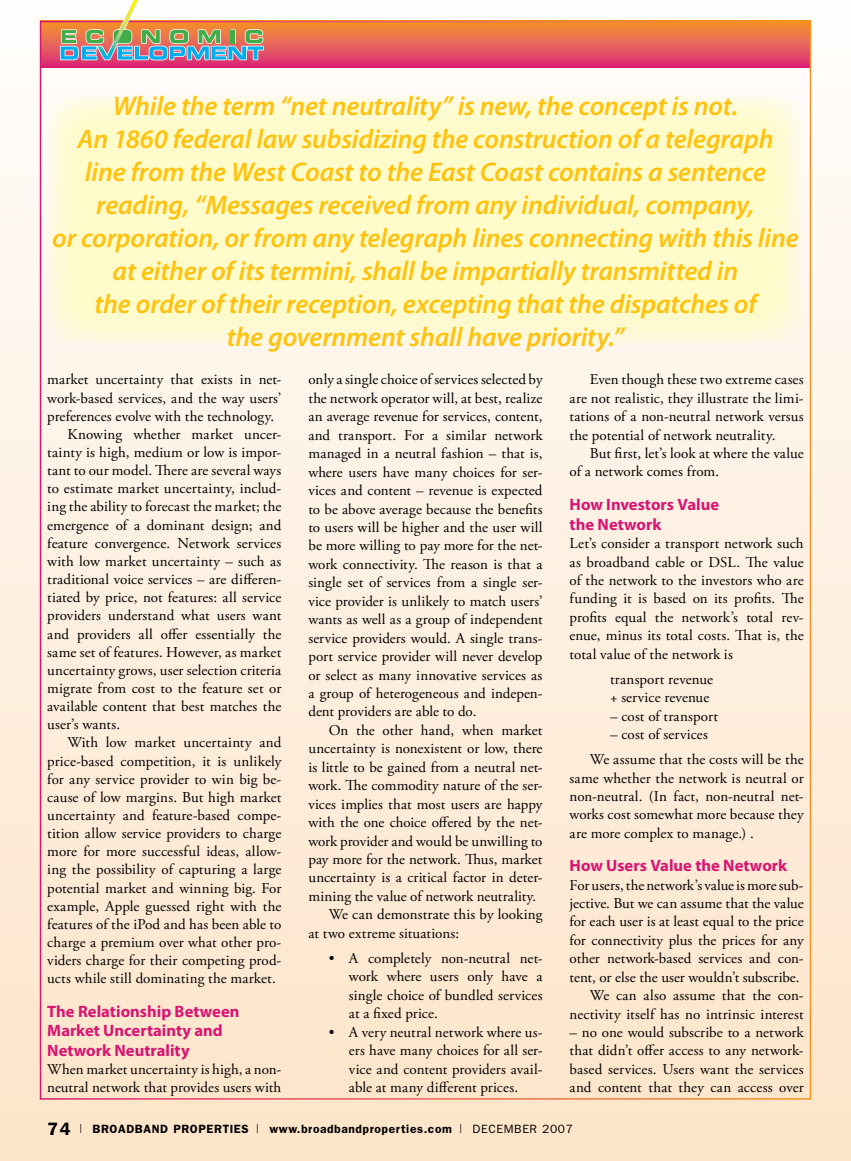
<style>
.page{position:relative;width:851px;height:1161px;background:#fff}
.page>*{position:absolute;margin:0;border:0;box-sizing:border-box;transform-origin:0 0}
.t1{font:italic 600 27px/33px "Myriad Pro";letter-spacing:-.005em;color:#ffc20e;text-align:center}
.t2{font:700 16.5px/19.6px "Myriad Pro";color:#d91473}
.t3{font:15px/18.5px "Adobe Garamond Pro";letter-spacing:.005em;color:#000;text-align:justify}
.t4{font:600 12px "Franklin Gothic";letter-spacing:.05em;color:#000}
.s1{font-size:18px}
.s2{font-family:"Helvetica";font-weight:300;font-stretch:condensed}
.s3{font-weight:400}
</style>
<div class="page">
<div style="left:0;top:0;width:850px;height:1161px;background:linear-gradient(to bottom,#fef5f3,#fde6ca)"></div>
<svg style="left:43px;top:24px;width:765px;height:44px;background:#e55a59"></svg>
<svg style="left:59px;top:0;width:204px;height:62px"></svg>
<svg style="left:850px;top:169px;width:1px;height:992px"></svg>
<div style="left:47px;top:94px;width:756px;height:251px;background:#fffbcb;border-radius:27px"></div>
<p class="t1" style="left:52px;top:89px;width:748px">While the term “net neutrality” is new, the concept is not.<br>An 1860 federal law subsidizing the construction of a telegraph<br>line from the West Coast to the East Coast contains a sentence reading, “Messages received from any individual, company,<br>or corporation, or from any telegraph lines connecting with this line at either of its termini, shall be impartially transmitted in<br>the order of their reception, excepting that the dispatches of<br>the government shall have priority.”</p>
<p class="t3" style="left:47px;top:371px;width:236px">market uncertainty that exists in net-</p>
<p class="t3" style="left:47px;top:389px;width:236px">work-based services, and the way users’</p>
<p class="t3" style="left:47px;top:407px;width:228px">preferences evolve with the technology.</p>
<p class="t3" style="left:68px;top:425px;width:215px">Knowing whether market uncer-</p>
<p class="t3" style="left:47px;top:444px;width:236px">tainty is high, medium or low is impor-</p>
<p class="t3" style="left:47px;top:462px;width:235px">tant to our model. There are several ways</p>
<p class="t3" style="left:47px;top:480px;width:236px">to estimate market uncertainty, includ-</p>
<p class="t3" style="left:47px;top:498px;width:236px">ing the ability to forecast the market; the</p>
<p class="t3" style="left:47px;top:516px;width:235px">emergence of a dominant design; and</p>
<p class="t3" style="left:47px;top:534px;width:235px">feature convergence. Network services</p>
<p class="t3" style="left:47px;top:552px;width:235px">with low market uncertainty – such as</p>
<p class="t3" style="left:47px;top:571px;width:236px">traditional voice services – are differen-</p>
<p class="t3" style="left:47px;top:589px;width:236px">tiated by price, not features: all service</p>
<p class="t3" style="left:47px;top:607px;width:235px">providers understand what users want</p>
<p class="t3" style="left:47px;top:625px;width:235px">and providers all offer essentially the</p>
<p class="t3" style="left:47px;top:643px;width:235px">same set of features. However, as market</p>
<p class="t3" style="left:47px;top:661px;width:235px">uncertainty grows, user selection criteria</p>
<p class="t3" style="left:47px;top:680px;width:235px">migrate from cost to the feature set or</p>
<p class="t3" style="left:47px;top:698px;width:235px">available content that best matches the</p>
<p class="t3" style="left:47px;top:716px;width:74px">user’s wants.</p>
<p class="t3" style="left:68px;top:734px;width:215px">With low market uncertainty and</p>
<p class="t3" style="left:47px;top:752px;width:236px">price-based competition, it is unlikely</p>
<p class="t3" style="left:47px;top:770px;width:236px">for any service provider to win big be-</p>
<p class="t3" style="left:47px;top:788px;width:235px">cause of low margins. But high market</p>
<p class="t3" style="left:47px;top:807px;width:236px">uncertainty and feature-based compe-</p>
<p class="t3" style="left:47px;top:825px;width:235px">tition allow service providers to charge</p>
<p class="t3" style="left:47px;top:843px;width:236px">more for more successful ideas, allow-</p>
<p class="t3" style="left:47px;top:861px;width:236px">ing the possibility of capturing a large</p>
<p class="t3" style="left:47px;top:879px;width:236px">potential market and winning big. For</p>
<p class="t3" style="left:47px;top:897px;width:236px">example, Apple guessed right with the</p>
<p class="t3" style="left:47px;top:915px;width:235px">features of the iPod and has been able to</p>
<p class="t3" style="left:47px;top:934px;width:236px">charge a premium over what other pro-</p>
<p class="t3" style="left:47px;top:952px;width:236px">viders charge for their competing prod-</p>
<p class="t3" style="left:47px;top:970px;width:230px">ucts while still dominating the market.</p>
<p class="t2" style="left:47px;top:1001px;width:194px">The Relationship Between<br>Market Uncertainty and<br>Network Neutrality</p>
<p class="t3" style="left:47px;top:1061px;width:235px">When market uncertainty is high, a non&shy;neutral network that provides users with</p>
<p class="t3" style="left:308px;top:371px;width:236px">only a single choice of services selected by the network operator will, at best, realize an average revenue for services, content, and transport. For a similar network managed in a neutral fashion – that is, where users have many choices for ser&shy;vices and content – revenue is expected to be above average because the benefits to users will be higher and the user will be more willing to pay more for the net&shy;work connectivity. The reason is that a single set of services from a single ser&shy;vice provider is unlikely to match users’ wants as well as a group of independent service providers would. A single trans&shy;port service provider will never develop or select as many innovative services as a group of heterogeneous and indepen&shy;dent providers are able to do.</p>
<p class="t3" style="left:328px;top:721px;width:215px">On the other hand, when market</p>
<p class="t3" style="left:308px;top:740px;width:235px">uncertainty is nonexistent or low, there</p>
<p class="t3" style="left:308px;top:758px;width:236px">is little to be gained from a neutral net-</p>
<p class="t3" style="left:308px;top:777px;width:236px">work. The commodity nature of the ser-</p>
<p class="t3" style="left:308px;top:795px;width:235px">vices implies that most users are happy</p>
<p class="t3" style="left:308px;top:814px;width:236px">with the one choice offered by the net-</p>
<p class="t3" style="left:308px;top:832px;width:235px">work provider and would be unwilling to</p>
<p class="t3" style="left:308px;top:851px;width:235px">pay more for the network. Thus, market</p>
<p class="t3" style="left:308px;top:869px;width:236px">uncertainty is a critical factor in deter-</p>
<p class="t3" style="left:308px;top:887px;width:229px">mining the value of network neutrality.</p>
<p class="t3" style="left:328px;top:906px;width:215px">We can demonstrate this by looking</p>
<p class="t3" style="left:308px;top:924px;width:152px">at two extreme situations:</p>
<p class="t3" style="left:349px;top:950px;width:195px;text-indent:-20px">• A completely non-neutral net&shy;work where users only have a single choice of bundled services at a fixed price.</p>
<p class="t3" style="left:349px;top:1023px;width:195px;text-indent:-20px">• A very neutral network where us&shy;ers have many choices for all ser&shy;vice and content providers avail&shy;able at many different prices.</p>
<p class="t3" style="left:569px;top:371px;width:236px;text-indent:20px">Even though these two extreme cases are not realistic, they illustrate the limi&shy;tations of a non-neutral network versus the potential of network neutrality.</p>
<p class="t3" style="left:569px;top:445px;width:235px;text-indent:20px">But first, let’s look at where the value of a network comes from.</p>
<p class="t2" style="left:569px;top:494px;width:151px">How Investors Value the Network</p>
<p class="t3" style="left:569px;top:535px;width:236px">Let’s consider a transport network such as broadband cable or DSL. The value of the network to the investors who are funding it is based on its profits. The profits equal the network’s total rev&shy;enue, minus its total costs. That is, the total value of the network is</p>
<p class="t3" style="left:610px;top:670px;width:104px">transport revenue + service revenue</p>
<p class="t3" style="left:610px;top:707px;width:109px">– cost of transport</p>
<p class="t3" style="left:590px;top:722px;width:215px;line-height:25.2px;text-indent:20px">– cost of services<br>We assume that the costs will be the</p>
<p class="t3" style="left:569px;top:769px;width:235px">same whether the network is neutral or non-neutral. (In fact, non-neutral net&shy;works cost somewhat more because they are more complex to manage.) .</p>
<p class="t2" style="left:569px;top:855px;width:219px">How Users Value the Network</p>
<p class="t3" style="left:569px;top:876px;width:235px;text-align:right">For users, the network’s value is more sub&shy;jective. But we can assume that the value for each user is at least equal to the price for connectivity plus the prices for any other network-based services and con&shy;tent, or else the user wouldn’t subscribe.<br>We can also assume that the con&shy;nectivity itself has no intrinsic interest</p>
<p class="t3" style="left:569px;top:1023px;width:236px">– no one would subscribe to a network that didn’t offer access to any network&shy;based services. Users want the services and content that they can access over</p>
<p class="t4" style="left:47px;top:1122px;width:527px"><span class="s1">74</span> <span class="s2">|</span> BROADBAND PROPERTIES <span class="s2">|</span> www.broadbandproperties.com <span class="s2">|</span> <span class="s3">DECEMBER 2007</span></p>
</div>
